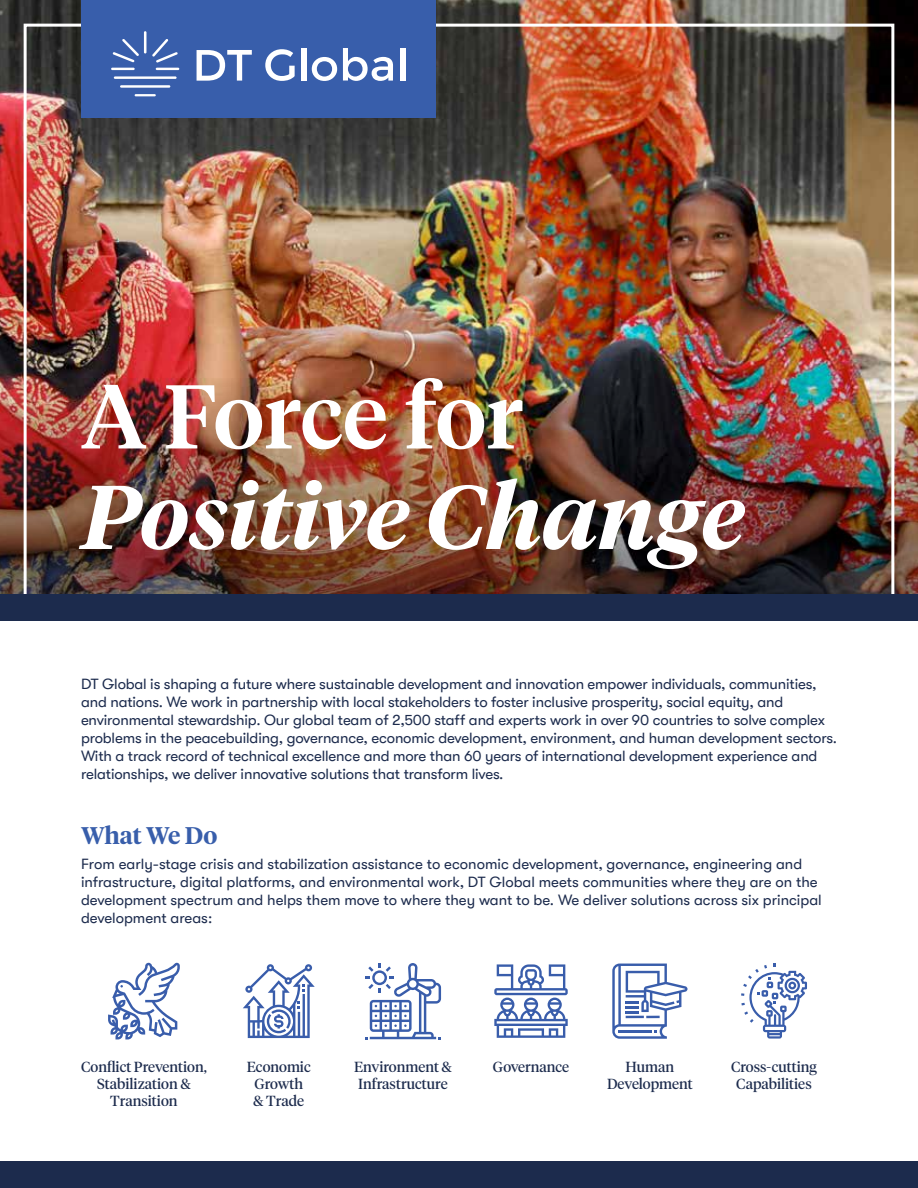
<style>
.page{position:relative;width:918px;height:1188px;background:#fff}
.page>*{position:absolute;margin:0;border:0;box-sizing:border-box;transform-origin:0 0}
.t1{font:italic 600 90px "Tiempos Headline";color:#fff}
.t2{font:500 90px "Tiempos Headline";color:#fff}
.t3{font:600 24px "Tiempos Headline";color:#385eab}
.t4{font:15px/18px "GT Walsheim";letter-spacing:-.01em;color:#1c2b4d}
.t5{font:14.55px/17.4px "Tiempos Headline";color:#1c2b4d;text-align:center}
</style>
<div class="page">
<div style="left:0;top:1161px;width:918px;height:27px;background:#1c2b4d"></div>
<img style="left:0;top:0;width:918px;height:378px">
<img style="left:0;top:378px;width:918px;height:216px">
<div style="left:81px;top:0;width:354px;height:118px;background:#385eab"></div>
<svg style="left:197px;top:50px;width:55px;height:31px"></svg>
<svg style="left:265px;top:49px;width:30px;height:32px"></svg>
<div style="left:301px;top:48px;width:5px;height:33px;background:#fff"></div>
<svg style="left:312px;top:57px;width:25px;height:24px"></svg>
<svg style="left:343px;top:48px;width:50px;height:33px"></svg>
<div style="left:400px;top:48px;width:5px;height:33px;background:#fff"></div>
<hr style="left:135px;top:94px;width:21px;height:2px;background:#fff">
<hr style="left:114px;top:76px;width:63px;height:3px;background:#fff">
<hr style="left:120px;top:85px;width:50px;height:3px;background:#fff">
<hr style="left:111px;top:68px;width:24px;height:2px;background:#fff">
<hr style="left:156px;top:68px;width:23px;height:2px;background:#fff">
<svg style="left:113px;top:39px;width:26px;height:23px"></svg>
<svg style="left:152px;top:39px;width:26px;height:24px"></svg>
<hr style="left:144px;top:31px;width:2px;height:23px;background:#fff">
<div style="left:0;top:594px;width:918px;height:27px;background:#1c2b4d"></div>
<svg style="left:108px;top:963px;width:72px;height:76px"></svg>
<svg style="left:741px;top:964px;width:66px;height:75px"></svg>
<svg style="left:365px;top:963px;width:76px;height:76px"></svg>
<svg style="left:243px;top:964px;width:72px;height:74px"></svg>
<svg style="left:494px;top:964px;width:74px;height:74px"></svg>
<svg style="left:612px;top:964px;width:76px;height:75px"></svg>
<h1 class="t2" style="left:81px;top:355px;width:444px">A Force for</h1>
<h1 class="t1" style="left:81px;top:455px;width:665px">Positive Change</h1>
<p class="t4" style="left:81px;top:675px;width:757px">DT Global is shaping a future where sustainable development and innovation empower individuals, communities, and nations. We work in partnership with local stakeholders to foster inclusive prosperity, social equity, and environmental stewardship. Our global team of 2,500 staff and experts work in over 90 countries to solve complex problems in the peacebuilding, governance, economic development, environment, and human development sectors.<br>With a track record of technical excellence and more than 60 years of international development experience and relationships, we deliver innovative solutions that transform lives.</p>
<h2 class="t3" style="left:81px;top:819px;width:138px">What We Do</h2>
<p class="t4" style="left:81px;top:855px;width:742px">From early-stage crisis and stabilization assistance to economic development, governance, engineering and infrastructure, digital platforms, and environmental work, DT Global meets communities where they are on the development spectrum and helps them move to where they want to be. We deliver solutions across six principal development areas:</p>
<p class="t5" style="left:81px;top:1057px;width:127px">Conflict Prevention,<br>Stabilization &amp;<br>Transition</p>
<p class="t5" style="left:731px;top:1057px;width:87px">Cross-cutting<br>Capabilities</p>
<p class="t5" style="left:247px;top:1057px;width:65px">Economic<br>Growth<br>&amp; Trade</p>
<p class="t5" style="left:493px;top:1057px;width:78px">Governance</p>
<p class="t5" style="left:607px;top:1057px;width:87px">Human<br>Development</p>
<p class="t5" style="left:354px;top:1057px;width:99px;text-align:left">Environment &amp;<br>Infrastructure</p>
</div>
